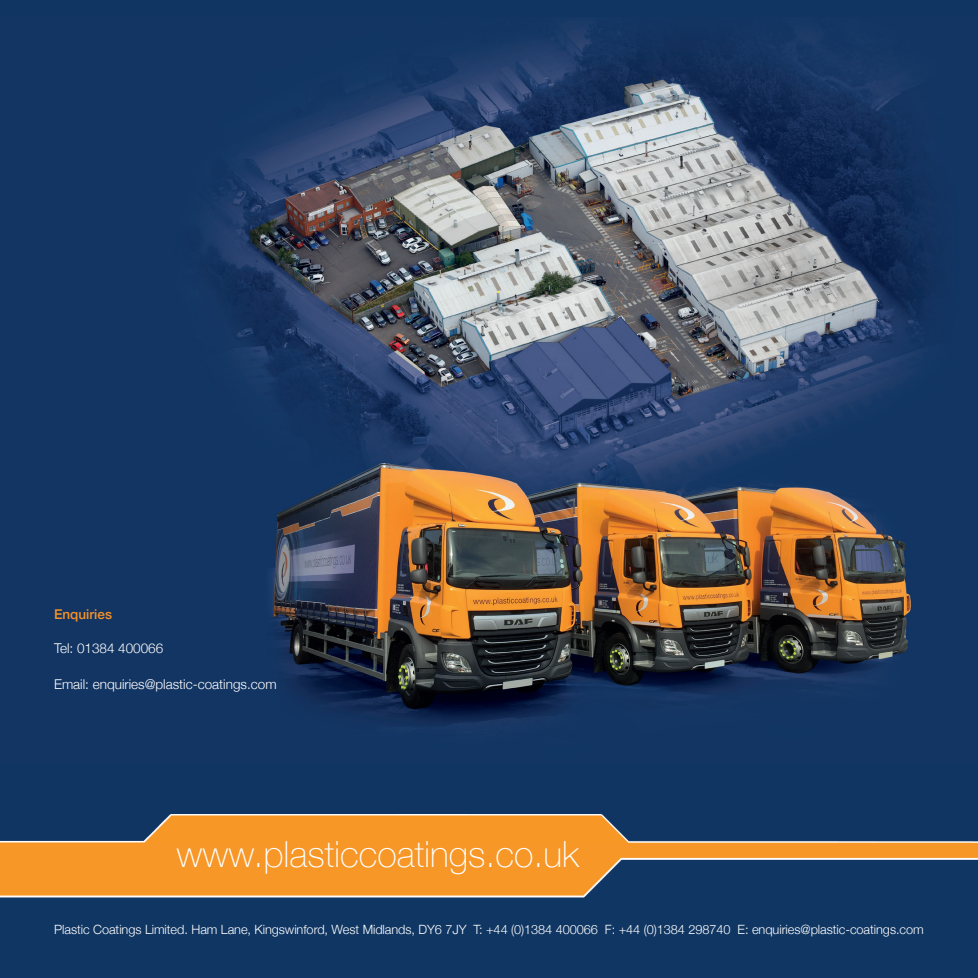
<style>
.page{position:relative;width:978px;height:978px;background:#113563}
.page>*{position:absolute;margin:0;border:0;box-sizing:border-box;transform-origin:0 0}
.t1{font:100 36px "Helvetica Neue";color:#fff}
.t2{font:300 13.5px "Helvetica Neue";color:#fff}
.t3{font:500 13.5px "Helvetica Neue";color:#f69228}
.t4{font:300 12.75px "Helvetica Neue";letter-spacing:-.005em;color:#fff}
</style>
<div class="page">
<img style="left:208px;top:21px;width:721px;height:704px">
<img style="left:0;top:814px;width:978px;height:84px">
<p class="t3" style="left:54px;top:609px;width:60px">Enquiries</p>
<p class="t2" style="left:54px;top:643px;width:111px">Tel: 01384 400066</p>
<p class="t2" style="left:54px;top:679px;width:224px">Email: enquiries@plastic-coatings.com</p>
<h1 class="t1" style="left:177px;top:841px;width:404px">www.plasticcoatings.co.uk</h1>
<p class="t4" style="left:54px;top:924px;width:871px">Plastic Coatings Limited. Ham Lane, Kingswinford, West Midlands, DY6 7JY T: +44 (0)1384 400066 F: +44 (0)1384 298740 E: enquiries@plastic-coatings.com</p>
</div>
